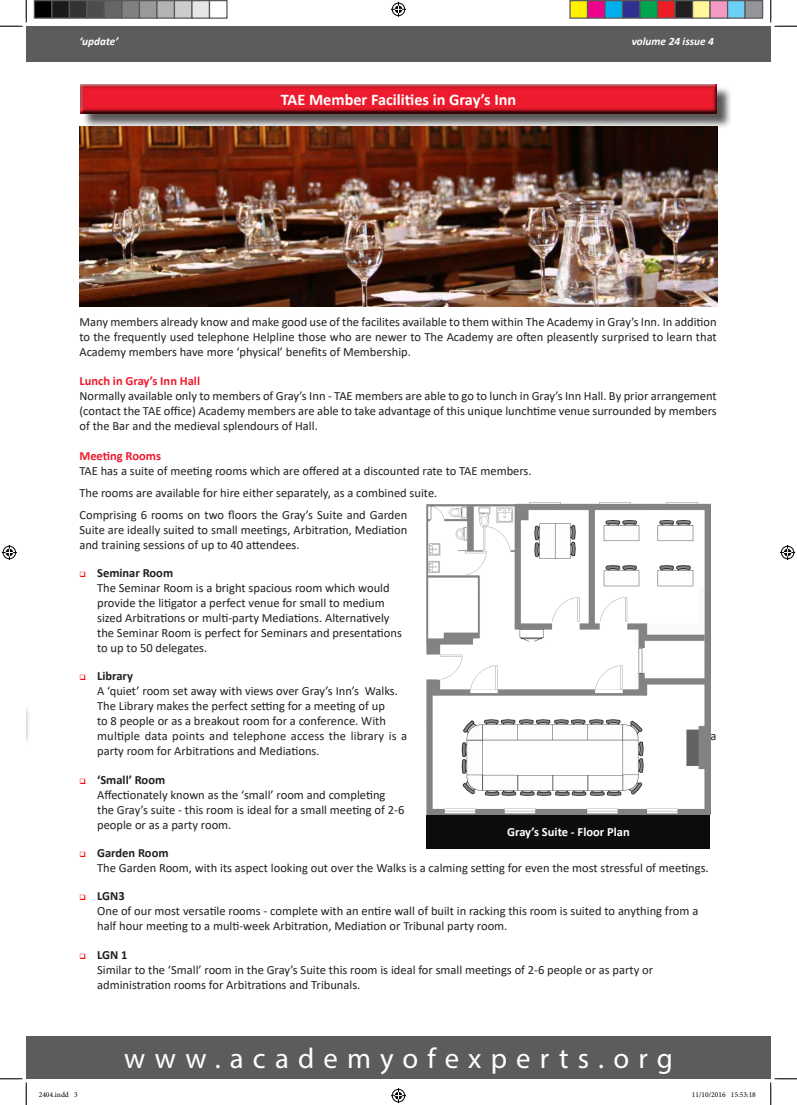
<style>
.page{position:relative;width:797px;height:1105px;background:#fff}
.page>*{position:absolute;margin:0;border:0;box-sizing:border-box;transform-origin:0 0}
.t1{font:28.75px "Myriad Pro";letter-spacing:.32em;color:#fff}
.t2{font:700 16.25px "Calibri";color:#fff}
.From_the_Chairman{font:12.5px/15px "Calibri";color:#231f20}
.From_the_Chairman-2{font:700 12.5px "Calibri";color:#ed1b2d}
.Numbered_Indent{font:700 12.5px "Calibri";color:#fff}
.t3{font:italic 700 11.25px "Calibri";color:#fff}
.t4{font:7.5px "Minion Pro";color:#000}
.s1{font-weight:700}
</style>
<div class="page">
<div style="left:26px;top:26px;width:744px;height:36px;background:#5c5c5f"></div>
<div style="left:26px;top:1036px;width:744px;height:43px;background:#5c5c5f"></div>
<div style="left:82px;top:86px;width:650px;height:43px;background:#231f20;opacity:.75"></div>
<div style="left:77px;top:83px;width:640px;height:33px;background:#231f20;opacity:.75"></div>
<div style="left:26px;top:703px;width:5px;height:43px;background:#231f20;opacity:.75"></div>
<img style="left:79px;top:126px;width:638px;height:180px">
<div style="left:426px;top:814px;width:284px;height:35px;background:#0b0c0c"></div>
<img style="left:426px;top:502px;width:284px;height:312px">
<svg style="left:0;top:0;width:27px;height:27px"></svg>
<svg style="left:0;top:1078px;width:27px;height:27px"></svg>
<svg style="left:770px;top:0;width:27px;height:27px"></svg>
<svg style="left:770px;top:1078px;width:27px;height:27px"></svg>
<svg style="left:391px;top:2px;width:15px;height:15px"></svg>
<svg style="left:391px;top:1088px;width:15px;height:15px"></svg>
<svg style="left:2px;top:545px;width:15px;height:15px"></svg>
<svg style="left:780px;top:545px;width:15px;height:15px"></svg>
<div style="left:34px;top:1px;width:18px;height:17px;background:#000"></div>
<div style="left:34px;top:0;width:18px;height:19px;border:1px solid #595959"></div>
<div style="left:52px;top:1px;width:17px;height:17px;background:#1a1a1a"></div>
<div style="left:51px;top:0;width:19px;height:19px;border:1px solid #595959"></div>
<div style="left:69px;top:1px;width:18px;height:17px;background:#333"></div>
<div style="left:69px;top:0;width:19px;height:19px;border:1px solid #595959"></div>
<div style="left:87px;top:1px;width:17px;height:17px;background:#4d4d4d"></div>
<div style="left:86px;top:0;width:19px;height:19px;border:1px solid #595959"></div>
<div style="left:104px;top:1px;width:18px;height:17px;background:#666"></div>
<div style="left:104px;top:0;width:18px;height:19px;border:1px solid #595959"></div>
<div style="left:122px;top:1px;width:17px;height:17px;background:#808080"></div>
<div style="left:121px;top:0;width:19px;height:19px;border:1px solid #595959"></div>
<div style="left:139px;top:1px;width:18px;height:17px;background:#999"></div>
<div style="left:139px;top:0;width:19px;height:19px;border:1px solid #595959"></div>
<div style="left:157px;top:1px;width:17px;height:17px;background:#b3b3b3"></div>
<div style="left:156px;top:0;width:19px;height:19px;border:1px solid #595959"></div>
<div style="left:174px;top:1px;width:18px;height:17px;background:#ccc"></div>
<div style="left:174px;top:0;width:18px;height:19px;border:1px solid #595959"></div>
<div style="left:192px;top:1px;width:17px;height:17px;background:#e6e6e6"></div>
<div style="left:191px;top:0;width:19px;height:19px;border:1px solid #595959"></div>
<div style="left:209px;top:0;width:19px;height:19px;border:1px solid #595959"></div>
<div style="left:570px;top:1px;width:17px;height:17px;background:#fff101"></div>
<div style="left:569px;top:0;width:19px;height:19px;border:1px solid #595959"></div>
<div style="left:587px;top:1px;width:18px;height:17px;background:#ed028c"></div>
<div style="left:587px;top:0;width:18px;height:19px;border:1px solid #595959"></div>
<div style="left:605px;top:1px;width:17px;height:17px;background:#00aeef"></div>
<div style="left:604px;top:0;width:19px;height:19px;border:1px solid #595959"></div>
<div style="left:622px;top:1px;width:18px;height:17px;background:#2e3092"></div>
<div style="left:622px;top:0;width:18px;height:19px;border:1px solid #595959"></div>
<div style="left:640px;top:1px;width:17px;height:17px;background:#00a54f"></div>
<div style="left:639px;top:0;width:19px;height:19px;border:1px solid #595959"></div>
<div style="left:657px;top:1px;width:18px;height:17px;background:#ee1d23"></div>
<div style="left:657px;top:0;width:18px;height:19px;border:1px solid #595959"></div>
<div style="left:675px;top:1px;width:17px;height:17px;background:#231f20"></div>
<div style="left:674px;top:0;width:19px;height:19px;border:1px solid #595959"></div>
<div style="left:692px;top:1px;width:18px;height:17px;background:#fff79a"></div>
<div style="left:692px;top:0;width:18px;height:19px;border:1px solid #595959"></div>
<div style="left:710px;top:1px;width:17px;height:17px;background:#f499c2"></div>
<div style="left:709px;top:0;width:19px;height:19px;border:1px solid #595959"></div>
<div style="left:727px;top:1px;width:18px;height:17px;background:#6bcff6"></div>
<div style="left:727px;top:0;width:18px;height:19px;border:1px solid #595959"></div>
<div style="left:745px;top:1px;width:17px;height:17px;background:#939598"></div>
<div style="left:744px;top:0;width:19px;height:19px;border:1px solid #595959"></div>
<p class="t3" style="left:79px;top:33px;width:40px">‘update’</p>
<p class="t3" style="left:631px;top:33px;width:84px">volume 24 issue 4</p>
<h2 class="t2" style="left:281px;top:88px;width:237px">TAE Member Facilities in Gray’s Inn</h2>
<p class="From_the_Chairman" style="left:79px;top:315px;width:639px;text-align:justify">Many members already know and make good use of the facilites available to them within The Academy in Gray’s Inn. In addition to the frequently used telephone Helpline those who are newer to The Academy are often pleasently surprised to learn that Academy members have more ‘physical’ benefits of Membership.</p>
<p class="From_the_Chairman-2" style="left:79px;top:372px;width:122px">Lunch in Gray’s Inn Hall</p>
<p class="From_the_Chairman" style="left:79px;top:389px;width:639px;text-align:justify">Normally available only to members of Gray’s Inn - TAE members are able to go to lunch in Gray’s Inn Hall. By prior arrangement (contact the TAE office) Academy members are able to take advantage of this unique lunchtime venue surrounded by members of the Bar and the medieval splendours of Hall.</p>
<p class="From_the_Chairman-2" style="left:79px;top:446px;width:83px">Meeting Rooms</p>
<p class="From_the_Chairman" style="left:79px;top:463px;width:454px">TAE has a suite of meeting rooms which are offered at a discounted rate to TAE members.</p>
<p class="From_the_Chairman" style="left:79px;top:485px;width:359px">The rooms are available for hire either separately, as a combined suite.</p>
<p class="From_the_Chairman" style="left:79px;top:507px;width:329px;text-align:justify">Comprising 6 rooms on two floors the Gray’s Suite and Garden Suite are ideally suited to small meetings, Arbitration, Mediation and training sessions of up to 40 attendees.</p>
<p class="From_the_Chairman" style="left:97px;top:566px;width:306px"><span class="s1">Seminar Room<br></span>The Seminar Room is a bright spacious room which would provide the litigator a perfect venue for small to medium sized Arbitrations or multi-party Mediations. Alternatively the Seminar Room is perfect for Seminars and presentations to up to 50 delegates.</p>
<p class="From_the_Chairman" style="left:97px;top:669px;width:311px"><span class="s1">Library<br></span>A ‘quiet’ room set away with views over Gray’s Inn’s Walks.<br>The Library makes the perfect setting for a meeting of up<br>to 8 people or as a breakout room for a conference. With multiple data points and telephone access the library is a</p>
<p class="From_the_Chairman" style="left:710px;top:729px;width:7px">a</p>
<p class="From_the_Chairman" style="left:97px;top:744px;width:224px">party room for Arbitrations and Mediations.</p>
<p class="From_the_Chairman" style="left:97px;top:772px;width:309px"><span class="s1">‘Small’ Room<br></span>Affectionately known as the ‘small’ room and completing the Gray’s suite - this room is ideal for a small meeting of 2-6 people or as a party room.</p>
<p class="From_the_Chairman" style="left:97px;top:846px;width:613px"><span class="s1">Garden Room<br></span>The Garden Room, with its aspect looking out over the Walks is a calming setting for even the most stressful of meetings.</p>
<p class="From_the_Chairman" style="left:97px;top:889px;width:602px"><span class="s1">LGN3<br></span>One of our most versatile rooms - complete with an entire wall of built in racking this room is suited to anything from a half hour meeting to a multi-week Arbitration, Mediation or Tribunal party room.</p>
<p class="From_the_Chairman" style="left:97px;top:947px;width:557px"><span class="s1">LGN 1<br></span>Similar to the ‘Small’ room in the Gray’s Suite this room is ideal for small meetings of 2-6 people or as party or administration rooms for Arbitrations and Tribunals.</p>
<p class="Numbered_Indent" style="left:507px;top:823px;width:124px">Gray’s Suite - Floor Plan</p>
<h1 class="t1" style="left:124px;top:1041px;width:550px">www.academyofexperts.org</h1>
<p class="t4" style="left:39px;top:1090px;width:40px">2404.indd 3</p>
<p class="t4" style="left:692px;top:1090px;width:65px">11/10/2016 15:53:18</p>
</div>
